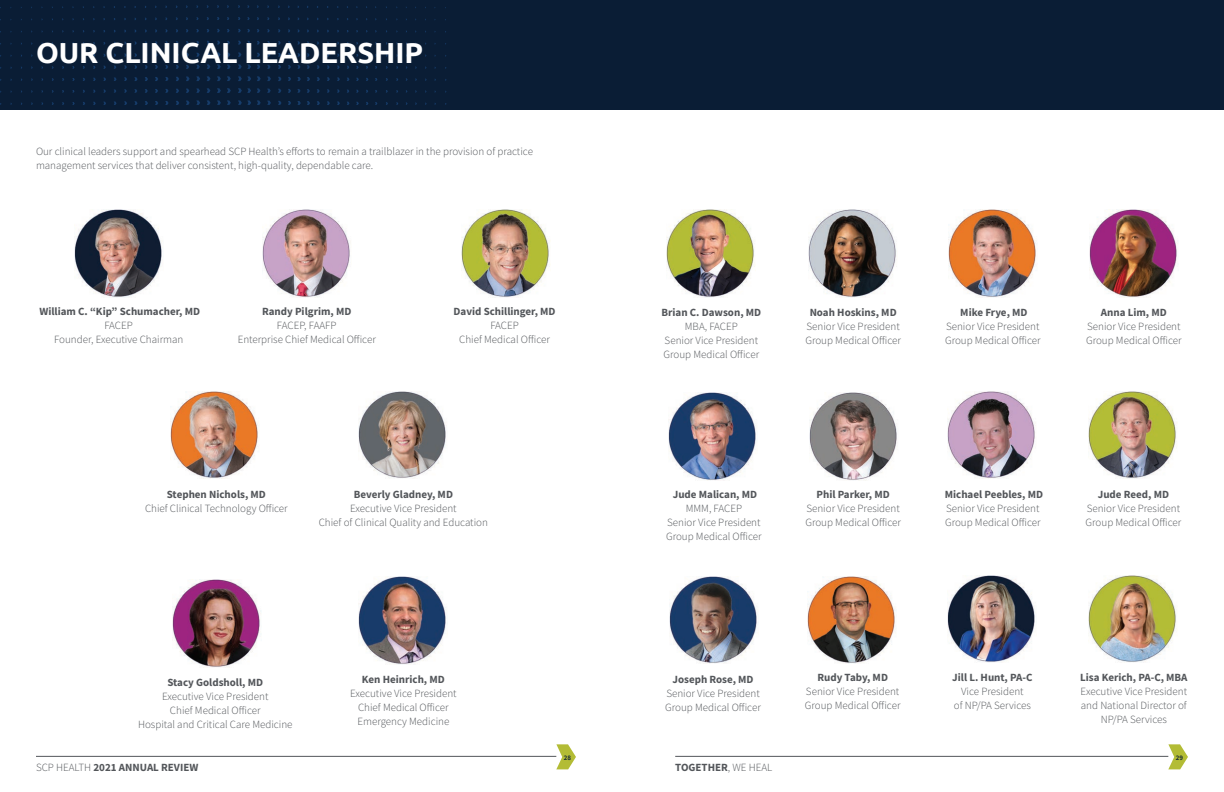
<style>
.page{position:relative;width:1224px;height:792px;background:#fff}
.page>*{position:absolute;margin:0;border:0;box-sizing:border-box;transform-origin:0 0}
.t1{font:700 28.9px "Ubuntu";color:#fff}
.t2{font:300 11px/14px "Source Sans Pro";color:#53565a;text-align:center}
.t3{font:700 11px "Source Sans Pro";color:#53565a}
.t4{font:600 7px "Source Sans Pro";color:#0a1d35}
.s1{font-weight:300}
</style>
<div class="page">
<div style="left:0;top:0;width:1224px;height:109px;background:#0a1d35"></div>
<svg style="left:207px;top:88px;width:3px;height:5px"></svg>
<svg style="left:196px;top:88px;width:4px;height:5px"></svg>
<svg style="left:186px;top:89px;width:3px;height:4px"></svg>
<svg style="left:207px;top:76px;width:4px;height:5px"></svg>
<svg style="left:196px;top:76px;width:4px;height:5px"></svg>
<svg style="left:186px;top:77px;width:4px;height:4px"></svg>
<svg style="left:176px;top:77px;width:3px;height:4px"></svg>
<svg style="left:165px;top:77px;width:4px;height:4px"></svg>
<svg style="left:207px;top:64px;width:3px;height:5px"></svg>
<svg style="left:196px;top:65px;width:4px;height:4px"></svg>
<svg style="left:155px;top:77px;width:3px;height:4px"></svg>
<svg style="left:217px;top:76px;width:4px;height:5px"></svg>
<svg style="left:217px;top:64px;width:4px;height:5px"></svg>
<svg style="left:217px;top:88px;width:4px;height:5px"></svg>
<svg style="left:227px;top:88px;width:4px;height:5px"></svg>
<svg style="left:227px;top:76px;width:4px;height:5px"></svg>
<svg style="left:207px;top:100px;width:4px;height:5px"></svg>
<svg style="left:196px;top:100px;width:4px;height:5px"></svg>
<svg style="left:186px;top:101px;width:4px;height:4px"></svg>
<svg style="left:176px;top:101px;width:3px;height:4px"></svg>
<svg style="left:165px;top:101px;width:4px;height:4px"></svg>
<svg style="left:155px;top:101px;width:3px;height:4px"></svg>
<svg style="left:217px;top:100px;width:4px;height:5px"></svg>
<svg style="left:227px;top:100px;width:4px;height:5px"></svg>
<svg style="left:227px;top:65px;width:4px;height:4px"></svg>
<svg style="left:217px;top:53px;width:4px;height:4px"></svg>
<svg style="left:247px;top:53px;width:4px;height:4px"></svg>
<svg style="left:238px;top:76px;width:13px;height:5px"></svg>
<svg style="left:238px;top:64px;width:13px;height:5px"></svg>
<svg style="left:238px;top:88px;width:13px;height:5px"></svg>
<svg style="left:238px;top:100px;width:13px;height:5px"></svg>
<svg style="left:257px;top:88px;width:3px;height:5px"></svg>
<svg style="left:257px;top:76px;width:4px;height:5px"></svg>
<svg style="left:257px;top:100px;width:4px;height:5px"></svg>
<svg style="left:267px;top:89px;width:4px;height:4px"></svg>
<svg style="left:267px;top:77px;width:4px;height:4px"></svg>
<svg style="left:267px;top:101px;width:4px;height:4px"></svg>
<svg style="left:278px;top:77px;width:4px;height:4px"></svg>
<svg style="left:278px;top:101px;width:3px;height:4px"></svg>
<svg style="left:297px;top:77px;width:4px;height:4px"></svg>
<svg style="left:297px;top:101px;width:4px;height:4px"></svg>
<img style="left:74px;top:210px;width:89px;height:88px">
<img style="left:171px;top:391px;width:87px;height:88px">
<img style="left:948px;top:210px;width:88px;height:88px">
<img style="left:669px;top:393px;width:87px;height:87px">
<img style="left:948px;top:391px;width:88px;height:88px">
<img style="left:947px;top:575px;width:88px;height:88px">
<img style="left:1089px;top:575px;width:87px;height:87px">
<img style="left:262px;top:210px;width:89px;height:88px">
<img style="left:359px;top:391px;width:87px;height:88px">
<img style="left:359px;top:576px;width:87px;height:88px">
<img style="left:808px;top:576px;width:87px;height:88px">
<img style="left:1088px;top:391px;width:88px;height:88px">
<img style="left:1089px;top:210px;width:89px;height:88px">
<img style="left:666px;top:210px;width:89px;height:88px">
<img style="left:461px;top:210px;width:88px;height:87px">
<img style="left:172px;top:580px;width:89px;height:87px">
<img style="left:809px;top:210px;width:87px;height:88px">
<img style="left:810px;top:393px;width:87px;height:87px">
<img style="left:669px;top:576px;width:88px;height:88px">
<svg style="left:556px;top:744px;width:20px;height:25px"></svg>
<hr style="left:36px;top:756px;width:520px;height:1px;background:#53565a">
<svg style="left:1168px;top:744px;width:20px;height:25px"></svg>
<hr style="left:675px;top:756px;width:493px;height:1px;background:#53565a">
<h1 class="t1" style="left:36px;top:35px;width:389px">OUR CLINICAL LEADERSHIP</h1>
<p class="t2" style="left:36px;top:144px;width:498px;text-align:left">Our clinical leaders support and spearhead SCP Health’s efforts to remain a trailblazer in the provision of practice management services that deliver consistent, high-quality, dependable care.</p>
<p class="t3" style="left:39px;top:304px;width:162px">William C. “Kip” Schumacher, MD</p>
<p class="t2" style="left:54px;top:318px;width:131px">FACEP<br>Founder, Executive Chairman</p>
<p class="t3" style="left:262px;top:304px;width:91px">Randy Pilgrim, MD</p>
<p class="t2" style="left:238px;top:318px;width:140px">FACEP, FAAFP<br>Enterprise Chief Medical Officer</p>
<p class="t3" style="left:454px;top:304px;width:103px">David Schillinger, MD</p>
<p class="t2" style="left:459px;top:318px;width:92px">FACEP<br>Chief Medical Officer</p>
<p class="t3" style="left:662px;top:305px;width:101px">Brian C. Dawson, MD</p>
<p class="t2" style="left:664px;top:319px;width:97px">MBA, FACEP<br>Senior Vice President<br>Group Medical Officer</p>
<p class="t3" style="left:810px;top:305px;width:89px">Noah Hoskins, MD</p>
<p class="t2" style="left:805px;top:319px;width:97px;text-align:left">Senior Vice President<br>Group Medical Officer</p>
<p class="t3" style="left:960px;top:305px;width:69px">Mike Frye, MD</p>
<p class="t2" style="left:945px;top:319px;width:97px;text-align:left">Senior Vice President<br>Group Medical Officer</p>
<p class="t3" style="left:1101px;top:305px;width:67px">Anna Lim, MD</p>
<p class="t2" style="left:1086px;top:319px;width:97px;text-align:left">Senior Vice President<br>Group Medical Officer</p>
<p class="t3" style="left:167px;top:487px;width:101px">Stephen Nichols, MD</p>
<p class="t2" style="left:145px;top:501px;width:144px">Chief Clinical Technology Officer</p>
<p class="t3" style="left:354px;top:487px;width:101px">Beverly Gladney, MD</p>
<p class="t2" style="left:319px;top:501px;width:171px">Executive Vice President<br>Chief of Clinical Quality and Education</p>
<p class="t3" style="left:673px;top:487px;width:86px">Jude Malican, MD</p>
<p class="t2" style="left:666px;top:501px;width:97px">MMM, FACEP<br>Senior Vice President<br>Group Medical Officer</p>
<p class="t3" style="left:817px;top:487px;width:75px">Phil Parker, MD</p>
<p class="t2" style="left:805px;top:501px;width:97px;text-align:left">Senior Vice President<br>Group Medical Officer</p>
<p class="t3" style="left:945px;top:487px;width:100px">Michael Peebles, MD</p>
<p class="t2" style="left:945px;top:501px;width:97px;text-align:left">Senior Vice President<br>Group Medical Officer</p>
<p class="t3" style="left:1098px;top:487px;width:73px">Jude Reed, MD</p>
<p class="t2" style="left:1086px;top:501px;width:97px;text-align:left">Senior Vice President<br>Group Medical Officer</p>
<p class="t3" style="left:167px;top:675px;width:97px">Stacy Goldsholl, MD</p>
<p class="t2" style="left:138px;top:690px;width:156px">Executive Vice President<br>Chief Medical Officer<br>Hospital and Critical Care Medicine</p>
<p class="t3" style="left:362px;top:671px;width:84px">Ken Heinrich, MD</p>
<p class="t2" style="left:350px;top:686px;width:108px">Executive Vice President<br>Chief Medical Officer<br>Emergency Medicine</p>
<p class="t3" style="left:673px;top:671px;width:83px">Joseph Rose, MD</p>
<p class="t2" style="left:665px;top:686px;width:97px;text-align:left">Senior Vice President<br>Group Medical Officer</p>
<p class="t3" style="left:817px;top:670px;width:72px">Rudy Taby, MD</p>
<p class="t2" style="left:805px;top:684px;width:97px;text-align:left">Senior Vice President<br>Group Medical Officer</p>
<p class="t3" style="left:952px;top:670px;width:82px">Jill L. Hunt, PA-C</p>
<p class="t2" style="left:954px;top:684px;width:79px">Vice President<br>of NP/PA Services</p>
<p class="t3" style="left:1080px;top:670px;width:109px">Lisa Kerich, PA-C, MBA</p>
<p class="t2" style="left:1081px;top:684px;width:108px">Executive Vice President and National Director of<br>NP/PA Services</p>
<p class="t4" style="left:564px;top:753px;width:9px">28</p>
<p class="t4" style="left:1176px;top:753px;width:9px">29</p>
<p class="t3" style="left:36px;top:760px;width:164px"><span class="s1">SCP HEALTH</span> 2021 ANNUAL REVIEW</p>
<p class="t3" style="left:675px;top:760px;width:99px">TOGETHER<span class="s1">, WE HEAL</span></p>
</div>
